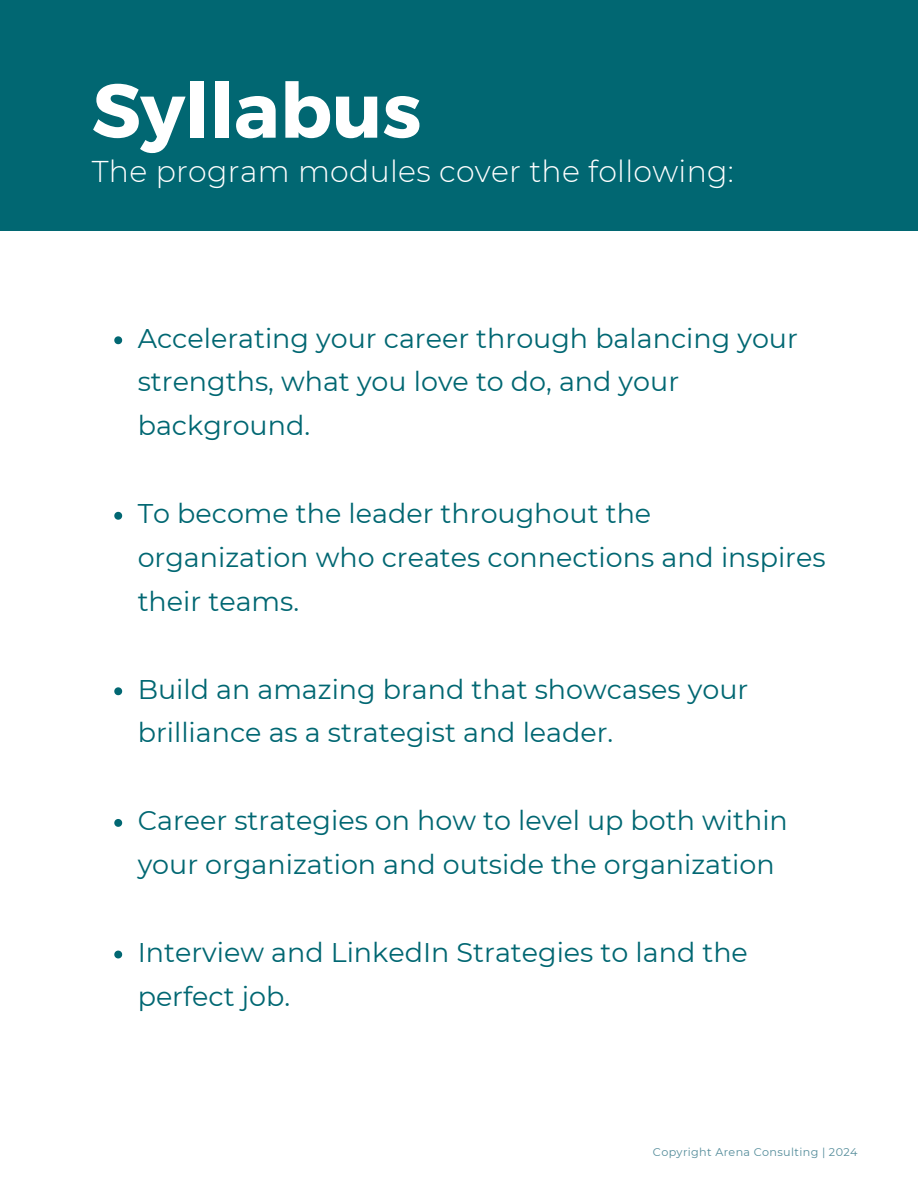
<style>
.page{position:relative;width:918px;height:1188px;background:#fff}
.page>*{position:absolute;margin:0;border:0;box-sizing:border-box;transform-origin:0 0}
.t1{font:700 76.2px "Montserrat";color:#fff}
.t2{font:300 30px "Montserrat";letter-spacing:.01em;color:#fff}
.t3{font:27px/43.8px "Montserrat";color:#016772}
.t4{font:11.1px "Montserrat";letter-spacing:.03em;color:#548c9a}
</style>
<div class="page">
<div style="left:0;top:0;width:918px;height:231px;background:#016772"></div>
<svg style="left:114px;top:336px;width:8px;height:8px"></svg>
<svg style="left:114px;top:512px;width:8px;height:8px"></svg>
<svg style="left:114px;top:687px;width:8px;height:8px"></svg>
<svg style="left:114px;top:819px;width:8px;height:8px"></svg>
<svg style="left:114px;top:951px;width:8px;height:7px"></svg>
<h1 class="t1" style="left:92px;top:61px;width:331px">Syllabus</h1>
<p class="t2" style="left:92px;top:153px;width:644px">The program modules cover the following:</p>
<p class="t3" style="left:138px;top:316px;width:662px">Accelerating your career through balancing your strengths, what you love to do, and your background.</p>
<p class="t3" style="left:138px;top:492px;width:689px">To become the leader throughout the organization who creates connections and inspires their teams.</p>
<p class="t3" style="left:138px;top:667px;width:612px">Build an amazing brand that showcases your brilliance as a strategist and leader.</p>
<p class="t3" style="left:138px;top:799px;width:652px">Career strategies on how to level up both within your organization and outside the organization</p>
<p class="t3" style="left:138px;top:930px;width:612px">Interview and LinkedIn Strategies to land the perfect job.</p>
<h2 class="t4" style="left:653px;top:1146px;width:206px">Copyright Arena Consulting | 2024</h2>
</div>
